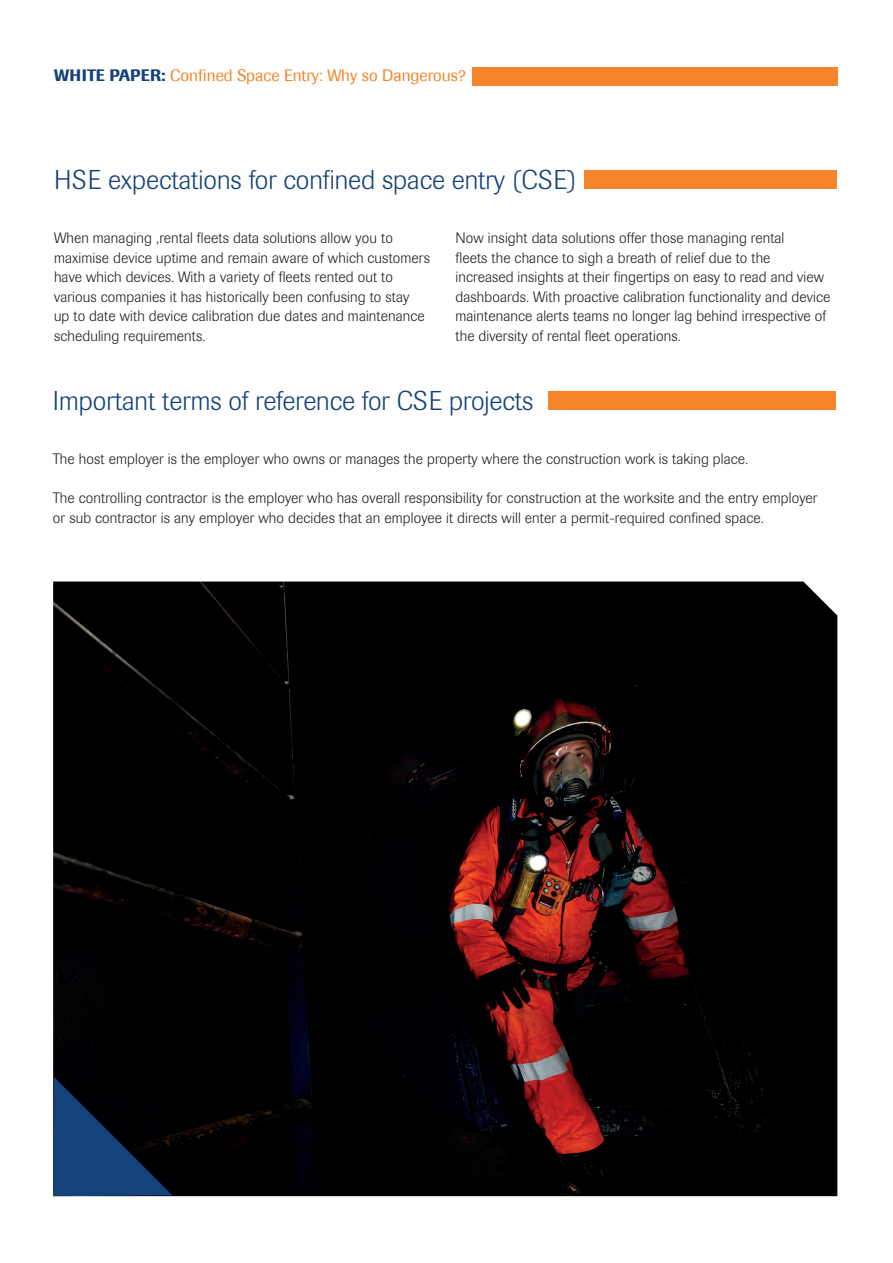
<style>
.page{position:relative;width:893px;height:1263px;background:#fff}
.page>*{position:absolute;margin:0;border:0;box-sizing:border-box;transform-origin:0 0}
.t1{font:300 27px "Imago";color:#154379}
.t2{font:16.5px "Imago";color:#f5842a}
.t3{font:300 15px/19.5px "Imago";letter-spacing:.01em;color:#231f20}
.s1{font-weight:500;color:#154379}
</style>
<div class="page">
<img style="left:53px;top:581px;width:784px;height:615px">
<svg style="left:53px;top:1077px;width:119px;height:119px;background:#0b223e"></svg>
<div style="left:584px;top:170px;width:253px;height:18px;background:#f5842a"></div>
<div style="left:549px;top:391px;width:287px;height:18px;background:#f5842a"></div>
<div style="left:472px;top:67px;width:366px;height:18px;background:#f5842a"></div>
<p class="t2" style="left:54px;top:66px;width:413px"><span class="s1">WHITE PAPER:</span> Confined Space Entry: Why so Dangerous?</p>
<h1 class="t1" style="left:54px;top:165px;width:524px">HSE expectations for confined space entry (CSE)</h1>
<p class="t3" style="left:54px;top:228px;width:378px">When managing ,rental fleets data solutions allow you to maximise device uptime and remain aware of which customers have which devices. With a variety of fleets rented out to various companies it has historically been confusing to stay<br>up to date with device calibration due dates and maintenance scheduling requirements.</p>
<p class="t3" style="left:455px;top:228px;width:376px">Now insight data solutions offer those managing rental<br>fleets the chance to sigh a breath of relief due to the increased insights at their fingertips on easy to read and view dashboards. With proactive calibration functionality and device maintenance alerts teams no longer lag behind irrespective of the diversity of rental fleet operations.</p>
<h1 class="t1" style="left:53px;top:386px;width:482px">Important terms of reference for CSE projects</h1>
<p class="t3" style="left:53px;top:449px;width:697px">The host employer is the employer who owns or manages the property where the construction work is taking place.</p>
<p class="t3" style="left:53px;top:488px;width:766px">The controlling contractor is the employer who has overall responsibility for construction at the worksite and the entry employer or sub contractor is any employer who decides that an employee it directs will enter a permit-required confined space.</p>
</div>
